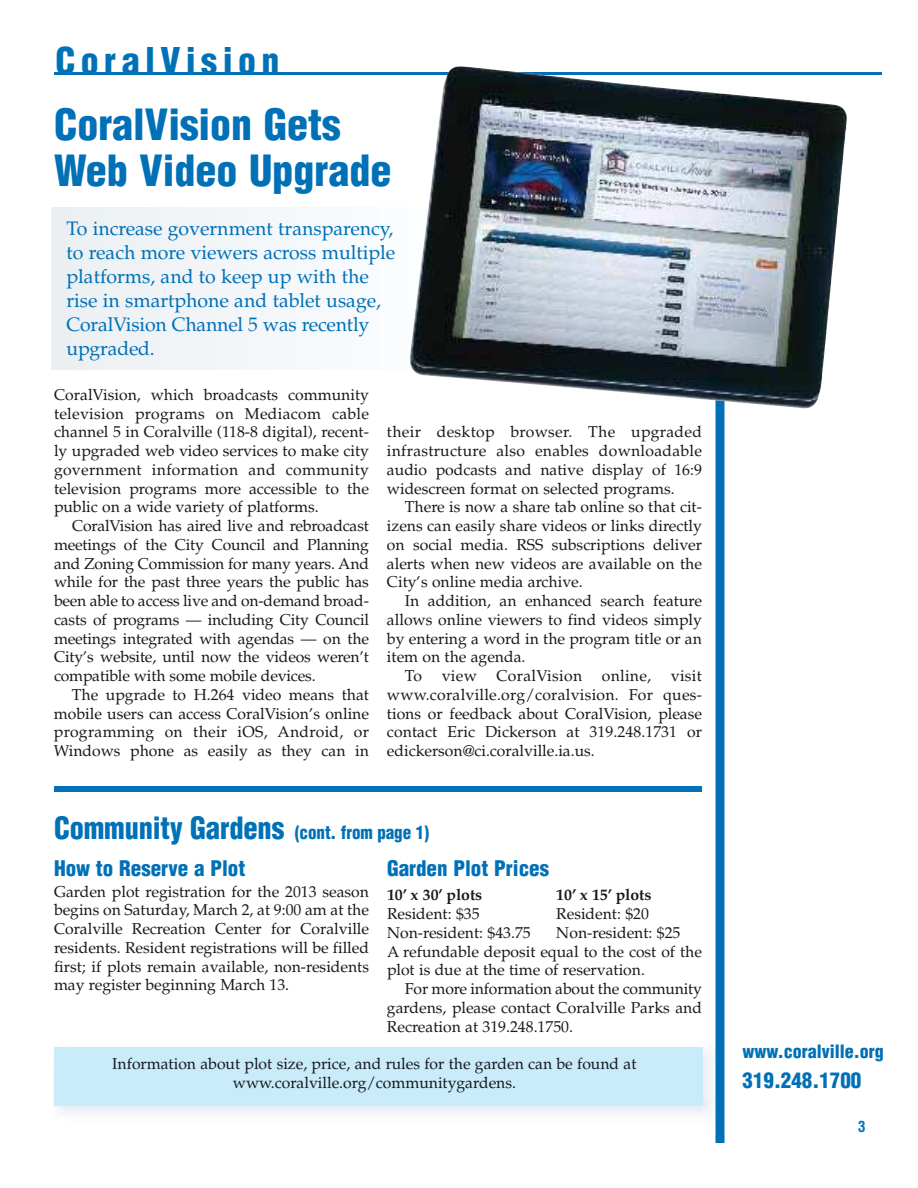
<style>
.page{position:relative;width:918px;height:1188px;background:#fff}
.page>*{position:absolute;margin:0;border:0;box-sizing:border-box;transform-origin:0 0}
.t1{font:900 condensed 42px/46.5px "Helvetica";color:#0071b7}
.t2{font:900 condensed 36px "Helvetica";letter-spacing:.15em;color:#0071b7}
.t3{font:900 condensed 30px "Helvetica";letter-spacing:-.005em;color:#0071b7;scale:.95 1}
.t4{font:900 condensed 21px "Helvetica";color:#0071b7}
.t5{font:19.5px/24px "Palatino";color:#0071b7}
.t6{font:900 condensed 18px "Helvetica";color:#0071b7}
.t7{font:15.75px/18.8px "Palatino";color:#161b20;text-align:justify}
.t8{font:700 15.75px "Palatino";color:#161b20}
.t9{font:700 condensed 15px "Helvetica";color:#0071b7}
.s1{font-size:18px}
</style>
<div class="page">
<img style="left:54px;top:1040px;width:662px;height:84px">
<div style="left:54px;top:1047px;width:648px;height:58px;background:#c9ebfa"></div>
<div style="left:52px;top:207px;width:447px;height:163px;background:#f3f6f9"></div>
<div style="left:716px;top:108px;width:9px;height:1035px;background:#0071b7"></div>
<hr style="left:54px;top:72px;width:828px;height:3px;background:#0071b7">
<div style="left:54px;top:786px;width:648px;height:6px;background:#0071b7"></div>
<img style="left:410px;top:66px;width:437px;height:342px">
<h2 class="t2" style="left:56px;top:47px;width:225px">CoralVision</h2>
<h1 class="t1" style="left:54px;top:104px;width:339px">CoralVision Gets<br>Web Video Upgrade</h1>
<p class="t5" style="left:67px;top:219px;width:330px">To increase government transparency, to reach more viewers across multiple platforms, and to keep up with the rise in smartphone and tablet usage,<br>CoralVision Channel 5 was recently upgraded.</p>
<p class="t7" style="left:54px;top:387px;width:317px">CoralVision, which broadcasts community television programs on Mediacom cable channel 5 in Coralville (118-8 digital), recent&shy;ly upgraded web video services to make city government information and community television programs more accessible to the public on a wide variety of platforms.</p>
<p class="t7" style="left:54px;top:518px;width:317px;text-indent:18px">CoralVision has aired live and rebroadcast meetings of the City Council and Planning and Zoning Commission for many years. And while for the past three years the public has been able to access live and on-demand broad&shy;casts of programs — including City Council meetings integrated with agendas — on the City’s website, until now the videos weren’t compatible with some mobile devices.</p>
<p class="t7" style="left:54px;top:687px;width:317px;text-indent:18px">The upgrade to H.264 video means that mobile users can access CoralVision’s online programming on their iOS, Android, or Windows phone as easily as they can in</p>
<p class="t7" style="left:387px;top:424px;width:317px">their desktop browser. The upgraded infrastructure also enables downloadable audio podcasts and native display of 16:9 widescreen format on selected programs.</p>
<p class="t7" style="left:387px;top:499px;width:317px;text-indent:18px">There is now a share tab online so that cit&shy;izens can easily share videos or links directly on social media. RSS subscriptions deliver alerts when new videos are available on the City’s online media archive.</p>
<p class="t7" style="left:387px;top:593px;width:317px;text-indent:18px">In addition, an enhanced search feature allows online viewers to find videos simply by entering a word in the program title or an item on the agenda.</p>
<p class="t7" style="left:387px;top:668px;width:317px;text-indent:18px">To view CoralVision online, visit www.coralville.org/coralvision. For ques&shy;tions or feedback about CoralVision, please contact Eric Dickerson at 319.248.1731 or edickerson@ci.coralville.ia.us.</p>
<h3 class="t3" style="left:54px;top:817px;width:396px">Community Gardens <span class="s1">(cont. from page 1)</span></h3>
<h3 class="t4" style="left:387px;top:861px;width:164px">Garden Plot Prices</h3>
<p class="t8" style="left:387px;top:889px;width:97px">10’ x 30’ plots</p>
<p class="t8" style="left:556px;top:889px;width:97px">10’ x 15’ plots</p>
<p class="t7" style="left:387px;top:906px;width:94px">Resident: $35</p>
<p class="t7" style="left:556px;top:906px;width:94px">Resident: $20</p>
<p class="t7" style="left:387px;top:925px;width:145px">Non-resident: $43.75</p>
<h3 class="t4" style="left:54px;top:861px;width:193px">How to Reserve a Plot</h3>
<p class="t7" style="left:54px;top:884px;width:317px">Garden plot registration for the 2013 season begins on Saturday, March 2, at 9:00 am at the Coralville Recreation Center for Coralville residents. Resident registrations will be filled first; if plots remain available, non-residents may register beginning March 13.</p>
<p class="t7" style="left:387px;top:925px;width:316px;text-align:left;text-indent:169px">Non-resident: $25<br>A refundable deposit equal to the cost of the plot is due at the time of reservation.</p>
<p class="t7" style="left:387px;top:981px;width:317px;text-indent:18px">For more information about the community gardens, please contact Coralville Parks and Recreation at 319.248.1750.</p>
<p class="t7" style="left:112px;top:1056px;width:526px;text-align:center">Information about plot size, price, and rules for the garden can be found at www.coralville.org/communitygardens.</p>
<p class="t6" style="left:743px;top:1044px;width:143px">www.coralville.org</p>
<h3 class="t4" style="left:743px;top:1072px;width:120px">319.248.1700</h3>
<p class="t9" style="left:858px;top:1121px;width:9px">3</p>
</div>
